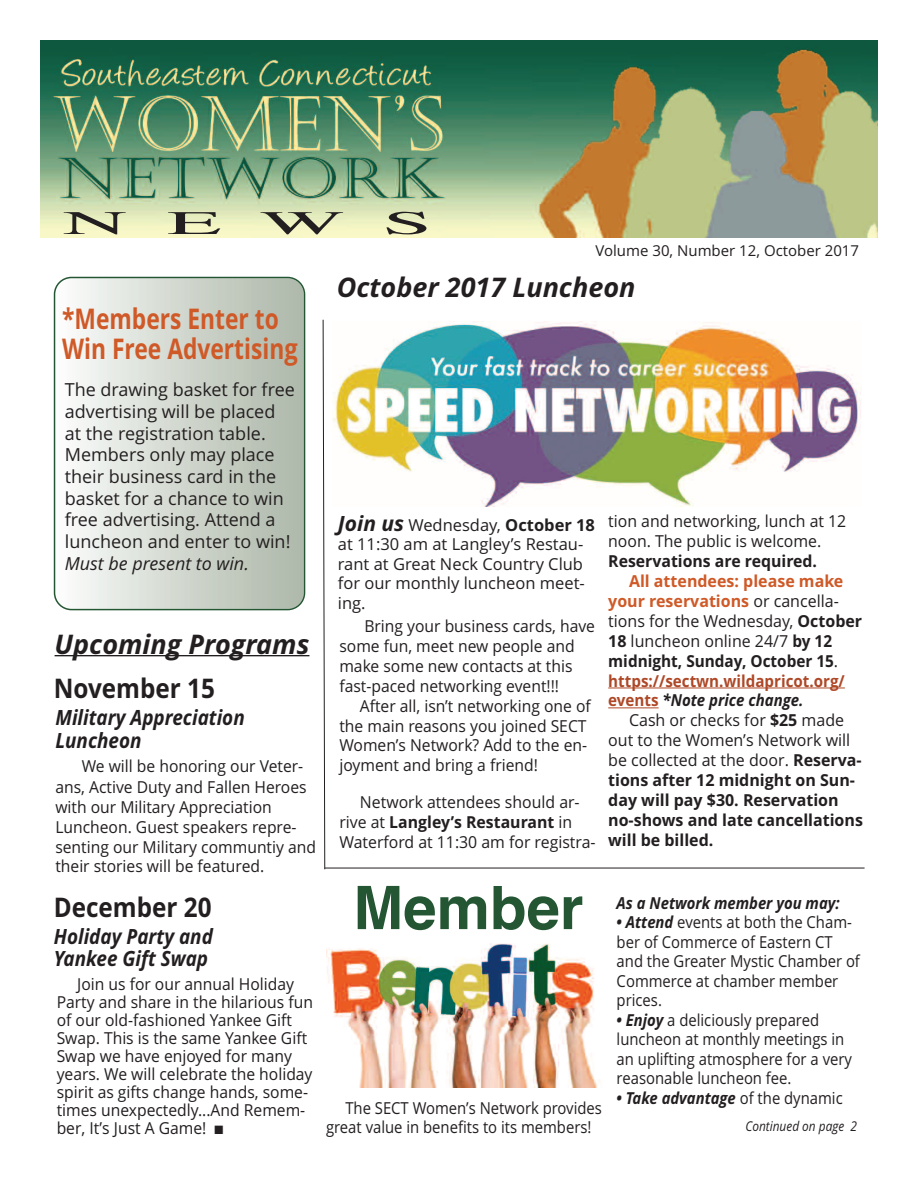
<style>
.page{position:relative;width:918px;height:1188px;background:#fff}
.page>*{position:absolute;margin:0;border:0;box-sizing:border-box;transform-origin:0 0}
.t1{font:700 60px "Helvetica";color:#245633}
.t2{font:33px "Times";color:#231f20;scale:2.7 1}
.t3{font:700 28.5px/30px "Open Sans";color:#cf5927;scale:.8 1}
.t4{font:italic 700 27px "Open Sans";color:#231f20}
.t5{font:700 27px "Open Sans";color:#231f20;scale:.9 1}
.t6{font:italic 700 21px/22.5px "Open Sans";color:#231f20;scale:.9 1}
.t7{font:18px/21.8px "Open Sans";color:#231f20}
.t8{font:italic 18px "Open Sans";color:#231f20}
.t9{font:16.5px/18px "Open Sans";color:#231f20;scale:.95 1}
.t10{font:16.5px/20px "Open Sans";color:#231f20}
.t11{font:16.5px/19.5px "Open Sans";color:#231f20;scale:.9 1}
.t12{font:700 16.5px/20px "Open Sans";color:#231f20}
.t13{font:16.5px/20px "Open Sans";color:#231f20;scale:.96 1}
.t14{font:italic 700 16.5px "Open Sans";color:#231f20;scale:.9 1}
.t15{font:700 16.5px "Open Sans";color:#231f20;scale:.96 1}
.t16{font:15px "Open Sans";color:#231f20}
.t17{font:italic 13.5px "Open Sans";color:#231f20;scale:.88 1}
.s1{font-weight:700;font-style:italic;font-size:21px}
.s2{font-weight:700}
.s3{font-weight:700;color:#cf5927}
.s4{font-weight:700;color:#ae4827}
.s5{font-weight:700;font-style:italic}
.s6{font-weight:400}
.s7{font-weight:400;font-style:normal}
</style>
<div class="page">
<img style="left:40px;top:40px;width:838px;height:198px">
<hr style="left:325px;top:868px;width:540px;height:1px;background:#231f20">
<hr style="left:55px;top:655px;width:254px;height:1px;background:#231f20">
<svg style="left:322px;top:319px;width:4px;height:551px"></svg>
<hr style="left:608px;top:688px;width:237px;height:1px;background:#ae4827">
<hr style="left:608px;top:707px;width:51px;height:1px;background:#ae4827">
<img style="left:333px;top:321px;width:528px;height:185px">
<img style="left:326px;top:943px;width:271px;height:144px">
<svg style="left:54px;top:277px;width:251px;height:333px"></svg>
<h2 class="t2" style="left:63px;top:203px;width:138px">N E W S</h2>
<p class="t16" style="left:595px;top:242px;width:265px">Volume 30, Number 12, October 2017</p>
<h3 class="t3" style="left:62px;top:304px;width:296px">*Members Enter to<br>Win Free Advertising</h3>
<p class="t7" style="left:65px;top:379px;width:232px">The drawing basket for free advertising will be placed at the registration table.<br>Members only may place their business card in the basket for a chance to win free advertising. Attend a luncheon and enter to win!</p>
<p class="t8" style="left:65px;top:553px;width:186px">Must be present to win.</p>
<h3 class="t4" style="left:55px;top:628px;width:256px">Upcoming Programs</h3>
<h3 class="t5" style="left:54px;top:672px;width:181px">November 15</h3>
<p class="t6" style="left:55px;top:707px;width:212px">Military Appreciation<br>Luncheon</p>
<p class="t9" style="left:55px;top:757px;width:276px;line-height:20.1px;text-indent:26px">We will be honoring our Veter&shy;ans, Active Duty and Fallen Heroes with our Military Appreciation<br>Luncheon. Guest speakers repre&shy;senting our Military communtiy and their stories will be featured.</p>
<h3 class="t5" style="left:54px;top:892px;width:177px">December 20</h3>
<p class="t6" style="left:54px;top:925px;width:178px">Holiday Party and<br>Yankee Gift Swap</p>
<p class="t9" style="left:57px;top:975px;width:271px;text-indent:21px">Join us for our annual Holiday<br>Party and share in the hilarious fun of our old-fashioned Yankee Gift<br>Swap. This is the same Yankee Gift<br>Swap we have enjoyed for many years. We will celebrate the holiday spirit as gifts change hands, some&shy;times unexpectedly...And Remem&shy;ber, It’s Just A Game! ■</p>
<h3 class="t4" style="left:337px;top:272px;width:300px">October 2017 Luncheon</h3>
<p class="t10" style="left:338px;top:515px;width:259px;line-height:19.5px"><span class="s1">Join us</span> Wednesday, <span class="s2">October 18 </span>at 11:30 am at Langley’s Restau&shy;rant at Great Neck Country Club for our monthly luncheon meet&shy;ing.</p>
<p class="t9" style="left:339px;top:616px;width:271px;line-height:20px;text-indent:25px">Bring your business cards, have some fun, meet new people and make some new contacts at this fast-paced networking event!!!</p>
<p class="t9" style="left:339px;top:696px;width:266px;line-height:20px;text-indent:20px">After all, isn’t networking one of the main reasons you joined SECT<br>Women’s Network? Add to the en&shy;joyment and bring a friend!</p>
<p class="t13" style="left:339px;top:793px;width:268px;text-indent:21px">Network attendees should ar&shy;rive at <span class="s2">Langley’s Restaurant</span> in<br>Waterford at 11:30 am for registra-</p>
<p class="t13" style="left:608px;top:512px;width:250px">tion and networking, lunch at 12 noon. The public is welcome.</p>
<p class="t15" style="left:608px;top:552px;width:219px">Reservations are required.</p>
<p class="t10" style="left:608px;top:571px;width:256px;text-indent:21px"><span class="s3">All attendees: please make your reservations</span> or cancella&shy;tions for the Wednesday, <span class="s2">October<br>18</span> luncheon online 24/7 <span class="s2">by 12 midnight, Sunday, October 15</span>. <span class="s4">https://sectwn.wildapricot.org/ events</span> <span class="s5">*Note price change.</span></p>
<p class="t12" style="left:608px;top:711px;width:256px;text-indent:21px"><span class="s6">Cash or checks for</span> $25 <span class="s6">made out to the Women’s Network will be collected at the door.</span> Reserva&shy;tions after 12 midnight on Sun&shy;day will pay $30. Reservation no-shows and late cancellations will be billed.</p>
<h1 class="t1" style="left:353px;top:873px;width:232px">Member</h1>
<p class="t14" style="left:617px;top:893px;width:249px">As a Network member you may:</p>
<p class="t11" style="left:617px;top:913px;width:272px"><span class="s5">• Attend</span> events at both the Cham&shy;ber of Commerce of Eastern CT and the Greater Mystic Chamber of<br>Commerce at chamber member prices.</p>
<p class="t11" style="left:617px;top:1010px;width:263px"><span class="s5">• Enjoy</span> a deliciously prepared luncheon at monthly meetings in an uplifting atmosphere for a very reasonable luncheon fee.</p>
<p class="t14" style="left:617px;top:1088px;width:253px">• Take advantage <span class="s7">of the dynamic</span></p>
<p class="t17" style="left:745px;top:1119px;width:128px">Continued on page 2</p>
<p class="t11" style="left:326px;top:1098px;width:308px;text-indent:19px">The SECT Women’s Network provides great value in benefits to its members!</p>
</div>
